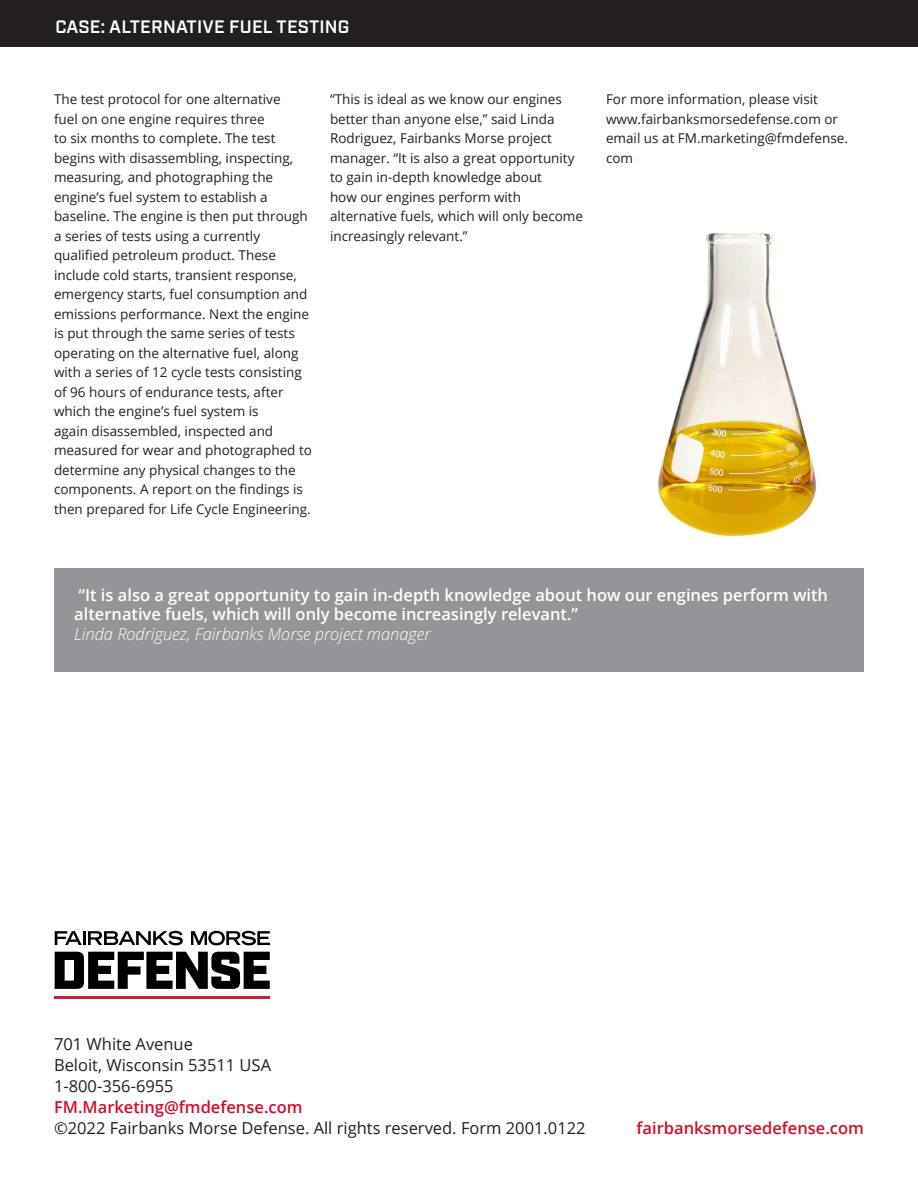
<style>
.page{position:relative;width:918px;height:1188px;background:#fff}
.page>*{position:absolute;margin:0;border:0;box-sizing:border-box;transform-origin:0 0}
.t1{font:600 18px "Industry";letter-spacing:.01em;color:#fff}
.body{font:600 16.5px/19.5px "Open Sans";color:#fff}
.t2{font:16.5px "Open Sans";color:#231f20}
.t3{font:600 16.5px "Open Sans";color:#d30d2b}
.body-2{font:13.5px/19.5px "Open Sans";color:#231f20}
.s1{font-weight:300;font-style:italic}
</style>
<div class="page">
<img style="left:658px;top:233px;width:159px;height:304px">
<div style="left:0;top:0;width:918px;height:46px;background:#231f20"></div>
<div style="left:54px;top:568px;width:810px;height:104px;background:#939598"></div>
<svg style="left:55px;top:952px;width:215px;height:37px"></svg>
<svg style="left:55px;top:931px;width:128px;height:14px"></svg>
<svg style="left:191px;top:931px;width:79px;height:14px"></svg>
<hr style="left:55px;top:996px;width:215px;height:3px;background:#cf202f">
<p class="t1" style="left:55px;top:16px;width:296px">CASE: ALTERNATIVE FUEL TESTING</p>
<p class="body-2" style="left:54px;top:89px;width:259px">The test protocol for one alternative<br>fuel on one engine requires three<br>to six months to complete. The test begins with disassembling, inspecting, measuring, and photographing the engine’s fuel system to establish a baseline. The engine is then put through a series of tests using a currently qualified petroleum product. These include cold starts, transient response, emergency starts, fuel consumption and emissions performance. Next the engine is put through the same series of tests operating on the alternative fuel, along with a series of 12 cycle tests consisting of 96 hours of endurance tests, after which the engine’s fuel system is<br>again disassembled, inspected and measured for wear and photographed to determine any physical changes to the components. A report on the findings is then prepared for Life Cycle Engineering.</p>
<p class="body-2" style="left:330px;top:89px;width:255px">“This is ideal as we know our engines better than anyone else,” said Linda Rodriguez, Fairbanks Morse project manager. “It is also a great opportunity to gain in-depth knowledge about<br>how our engines perform with alternative fuels, which will only become increasingly relevant.”</p>
<p class="body-2" style="left:606px;top:89px;width:244px">For more information, please visit www.fairbanksmorsedefense.com or email us at FM.marketing@fmdefense. com</p>
<p class="body" style="left:74px;top:585px;width:755px">“It is also a great opportunity to gain in-depth knowledge about how our engines perform with alternative fuels, which will only become increasingly relevant.”<br><span class="s1">Linda Rodriguez, Fairbanks Morse project manager</span></p>
<p class="t2" style="left:54px;top:1033px;width:141px">701 White Avenue</p>
<p class="t2" style="left:54px;top:1054px;width:219px">Beloit, Wisconsin 53511 USA</p>
<p class="t2" style="left:54px;top:1075px;width:121px">1-800-356-6955</p>
<p class="t3" style="left:54px;top:1096px;width:250px">FM.Marketing@fmdefense.com</p>
<p class="t2" style="left:54px;top:1117px;width:533px">©2022 Fairbanks Morse Defense. All rights reserved. Form 2001.0122</p>
<p class="t3" style="left:637px;top:1117px;width:229px">fairbanksmorsedefense.com</p>
</div>
